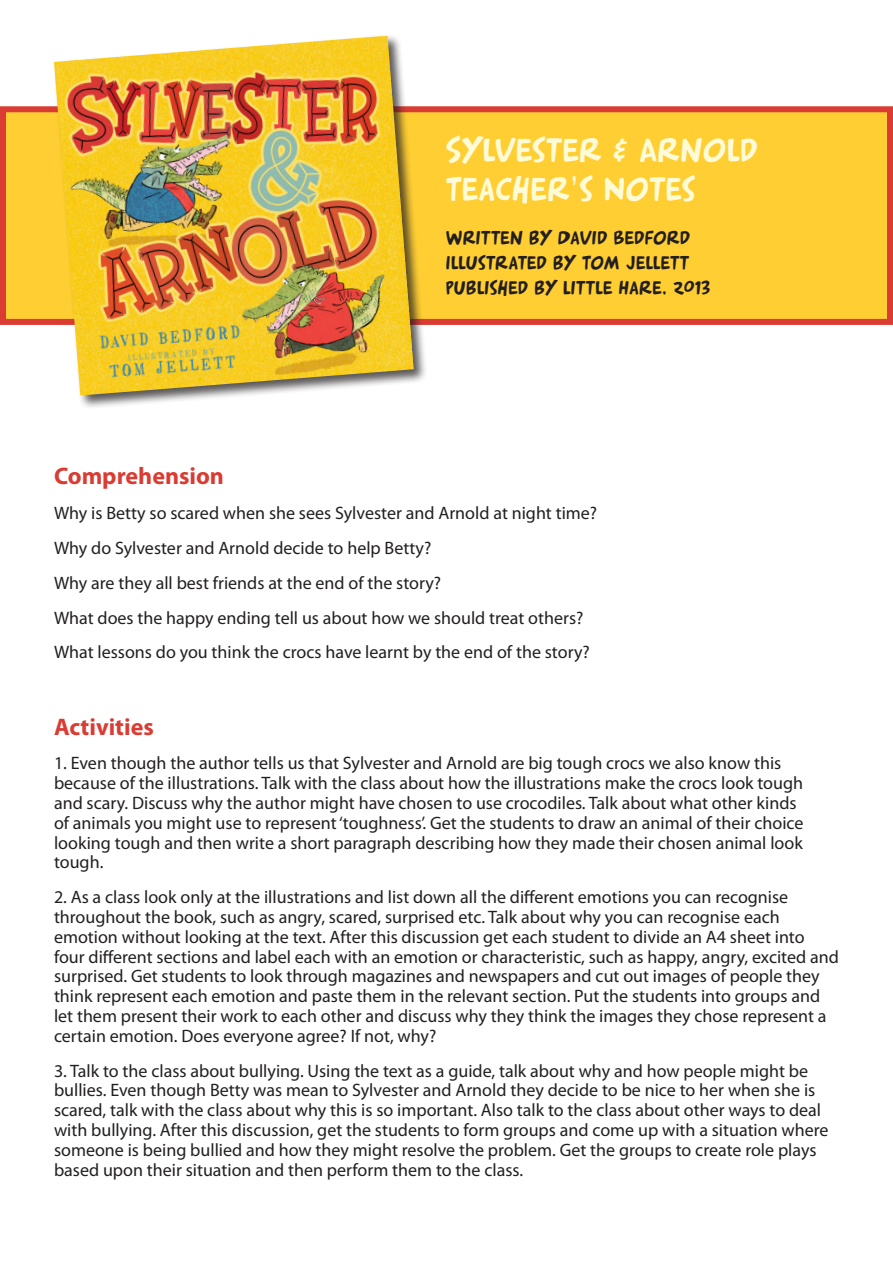
<style>
.page{position:relative;width:893px;height:1263px;background:#fff}
.page>*{position:absolute;margin:0;border:0;box-sizing:border-box;transform-origin:0 0}
.t1{font:32.4px "Arnold 21";color:#fffbd6}
.t2{font:700 24px "Myriad Pro";color:#da3c33}
.t3{font:18.6px "Arnold 21";letter-spacing:.005em;color:#231f20}
.t4{font:18px/19.8px "Myriad Pro";color:#231f20}
.s1{font-family:"Century Gothic"}
</style>
<div class="page">
<div style="left:3px;top:109px;width:887px;height:213px;background:#ffce33"></div>
<div style="left:0;top:106px;width:893px;height:219px;border:6px solid #da3c33"></div>
<div style="left:52px;top:34px;width:376px;height:375px;background:#231f20;opacity:.75"></div>
<img style="left:54px;top:36px;width:360px;height:359px">
<p class="t1" style="left:446px;top:130px;width:314px">SYLVESTER &amp; ARNOLD</p>
<p class="t1" style="left:446px;top:169px;width:251px">TEACHER<span class="s1">’</span>S NOTES</p>
<p class="t3" style="left:446px;top:226px;width:246px">WRITTEN BY DAVID BEDFORD</p>
<p class="t3" style="left:446px;top:251px;width:245px">ILLUSTRATED BY TOM JELLETT</p>
<p class="t3" style="left:446px;top:276px;width:266px">PUBLISHED BY LITTLE HARE, 2013</p>
<p class="t2" style="left:54px;top:461px;width:171px">Comprehension</p>
<p class="t4" style="left:54px;top:503px;width:545px">Why is Betty so scared when she sees Sylvester and Arnold at night time?</p>
<p class="t4" style="left:54px;top:538px;width:379px">Why do Sylvester and Arnold decide to help Betty?</p>
<p class="t4" style="left:54px;top:573px;width:389px">Why are they all best friends at the end of the story?</p>
<p class="t4" style="left:54px;top:607px;width:531px">What does the happy ending tell us about how we should treat others?</p>
<p class="t4" style="left:54px;top:642px;width:537px">What lessons do you think the crocs have learnt by the end of the story?</p>
<p class="t2" style="left:54px;top:711px;width:101px">Activities</p>
<p class="t4" style="left:54px;top:753px;width:751px">1. Even though the author tells us that Sylvester and Arnold are big tough crocs we also know this because of the illustrations. Talk with the class about how the illustrations make the crocs look tough and scary. Discuss why the author might have chosen to use crocodiles. Talk about what other kinds of animals you might use to represent ‘toughness’. Get the students to draw an animal of their choice looking tough and then write a short paragraph describing how they made their chosen animal look tough.</p>
<p class="t4" style="left:54px;top:887px;width:786px">2. As a class look only at the illustrations and list down all the different emotions you can recognise throughout the book, such as angry, scared, surprised etc. Talk about why you can recognise each emotion without looking at the text. After this discussion get each student to divide an A4 sheet into four different sections and label each with an emotion or characteristic, such as happy, angry, excited and surprised. Get students to look through magazines and newspapers and cut out images of people they think represent each emotion and paste them in the relevant section. Put the students into groups and let them present their work to each other and discuss why they think the images they chose represent a certain emotion. Does everyone agree? If not, why?</p>
<p class="t4" style="left:54px;top:1060px;width:776px">3. Talk to the class about bullying. Using the text as a guide, talk about why and how people might be bullies. Even though Betty was mean to Sylvester and Arnold they decide to be nice to her when she is scared, talk with the class about why this is so important. Also talk to the class about other ways to deal with bullying. After this discussion, get the students to form groups and come up with a situation where someone is being bullied and how they might resolve the problem. Get the groups to create role plays based upon their situation and then perform them to the class.</p>
</div>
